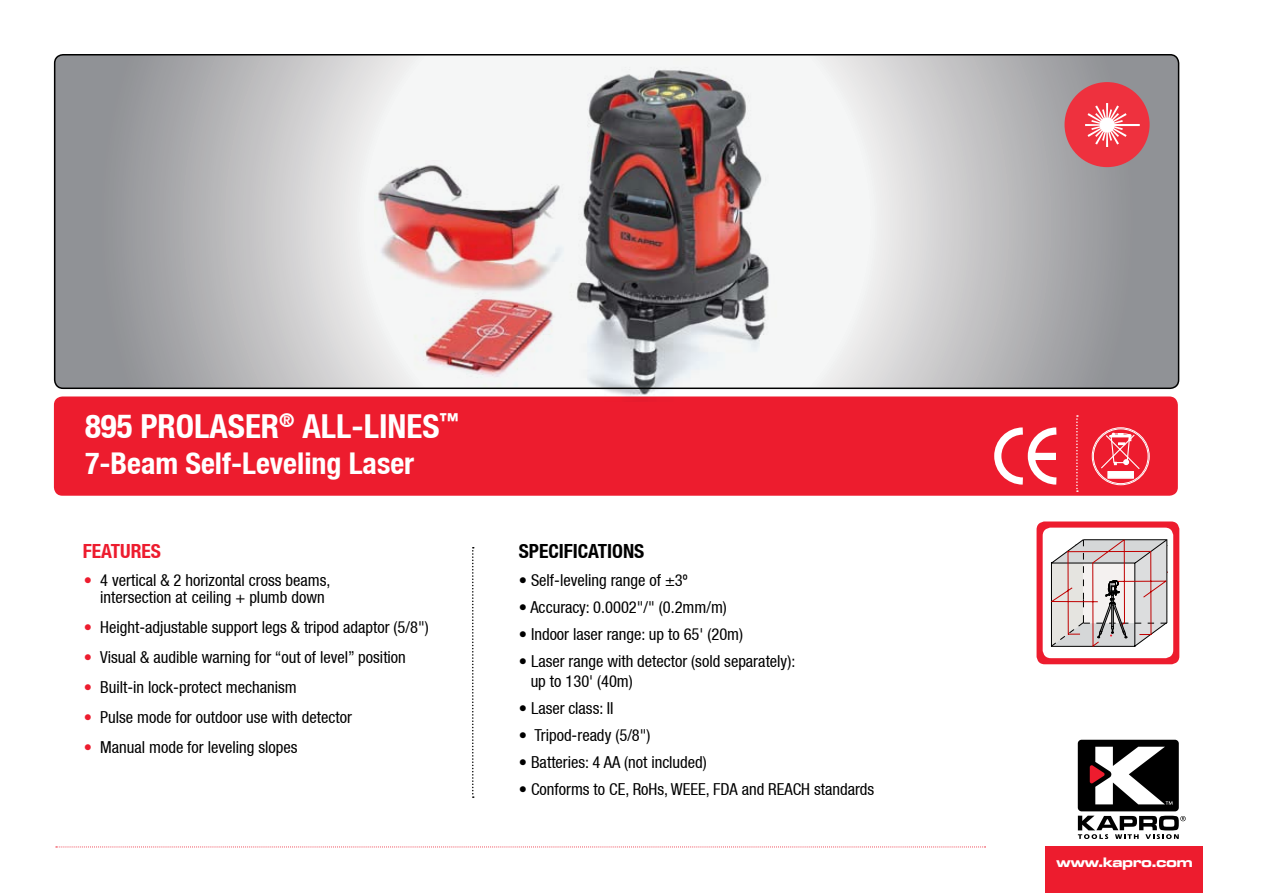
<style>
.page{position:relative;width:1263px;height:893px;background:#fff}
.page>*{position:absolute;margin:0;border:0;box-sizing:border-box;transform-origin:0 0}
.t1{font:700 condensed 33px "Helvetica Neue LT";color:#fff}
.t2{font:700 condensed 30px "Helvetica Neue LT";color:#fff}
.t3{font:700 condensed 19.5px "Helvetica Neue LT";color:#000}
.t4{font:700 condensed 19.5px "Helvetica Neue LT";color:#ed1c2e}
.t5{font:condensed 16.5px/16.5px "Helvetica Neue LT";color:#000}
.t6{font:700 expanded 14.25px "Microgramma LT";color:#fff}
.s1{color:#ed1c2e}
</style>
<div class="page">
<div style="left:54px;top:396px;width:1124px;height:100px;background:#ed1c2e;border-radius:9px"></div>
<svg style="left:55px;top:55px;width:1123px;height:333px;background:#bcbcbe"></svg>
<div style="left:1045px;top:846px;width:157px;height:47px;background:#ed1c2e"></div>
<div style="left:1078px;top:740px;width:101px;height:71px;background:#000;border-radius:4px"></div>
<svg style="left:1078px;top:816px;width:108px;height:23px"></svg>
<svg style="left:1090px;top:747px;width:82px;height:58px"></svg>
<svg style="left:1076px;top:415px;width:2px;height:77px"></svg>
<svg style="left:472px;top:547px;width:2px;height:251px"></svg>
<svg style="left:56px;top:846px;width:929px;height:1px"></svg>
<img style="left:397px;top:54px;width:404px;height:343px">
<img style="left:375px;top:160px;width:200px;height:140px">
<svg style="left:1036px;top:521px;width:143px;height:143px;background:#ee2e3f"></svg>
<div style="left:1043px;top:528px;width:130px;height:130px;background:#fff;border-radius:8px"></div>
<svg style="left:1051px;top:539px;width:117px;height:108px"></svg>
<div style="left:1092px;top:427px;width:58px;height:58px;border:1px solid #fff;border-radius:50%"></div>
<div style="left:1093px;top:429px;width:55px;height:55px;border:1px solid #fff;border-radius:50%"></div>
<div style="left:1108px;top:471px;width:25px;height:7px;background:#fff"></div>
<div style="left:1107px;top:471px;width:27px;height:8px;border:1px solid #fff"></div>
<svg style="left:1100px;top:432px;width:41px;height:37px"></svg>
<svg style="left:994px;top:427px;width:63px;height:58px"></svg>
<div style="left:1064px;top:82px;width:85px;height:85px;background:#ee313e;border-radius:50%"></div>
<svg style="left:1085px;top:103px;width:55px;height:44px"></svg>
<h1 class="t1" style="left:85px;top:407px;width:375px">895 PROLASER<sup>®</sup> ALL-LINES<sup>™</sup></h1>
<h2 class="t2" style="left:85px;top:446px;width:331px">7-Beam Self-Leveling Laser</h2>
<p class="t4" style="left:83px;top:539px;width:80px">FEATURES</p>
<p class="t3" style="left:519px;top:539px;width:127px">SPECIFICATIONS</p>
<p class="t5" style="left:519px;top:572px;width:170px">• Self-leveling range of ±3º</p>
<p class="t5" style="left:519px;top:599px;width:210px">• Accuracy: 0.0002"/" (0.2mm/m)</p>
<p class="t5" style="left:519px;top:626px;width:226px">• Indoor laser range: up to 65' (20m)</p>
<p class="t5" style="left:531px;top:652px;width:266px;line-height:19.5px;text-indent:-12px">• Laser range with detector (sold separately): up to 130' (40m)</p>
<p class="t5" style="left:519px;top:700px;width:96px">• Laser class: II</p>
<p class="t5" style="left:519px;top:727px;width:133px">• Tripod-ready (5/8")</p>
<p class="t5" style="left:519px;top:754px;width:189px">• Batteries: 4 AA (not included)</p>
<p class="t5" style="left:519px;top:781px;width:357px">• Conforms to CE, RoHs, WEEE, FDA and REACH standards</p>
<p class="t5" style="left:100px;top:572px;width:232px;text-indent:-16px"><span class="s1">•</span> 4 vertical &amp; 2 horizontal cross beams, intersection at ceiling + plumb down</p>
<p class="t5" style="left:84px;top:619px;width:346px"><span class="s1">•</span> Height-adjustable support legs &amp; tripod adaptor (5/8")</p>
<p class="t5" style="left:84px;top:649px;width:324px"><span class="s1">•</span> Visual &amp; audible warning for “out of level” position</p>
<p class="t5" style="left:84px;top:679px;width:214px"><span class="s1">•</span> Built-in lock-protect mechanism</p>
<p class="t5" style="left:84px;top:709px;width:270px"><span class="s1">•</span> Pulse mode for outdoor use with detector</p>
<p class="t5" style="left:84px;top:739px;width:215px"><span class="s1">•</span> Manual mode for leveling slopes</p>
<p class="t6" style="left:1056px;top:853px;width:138px">www.kapro.com</p>
</div>
